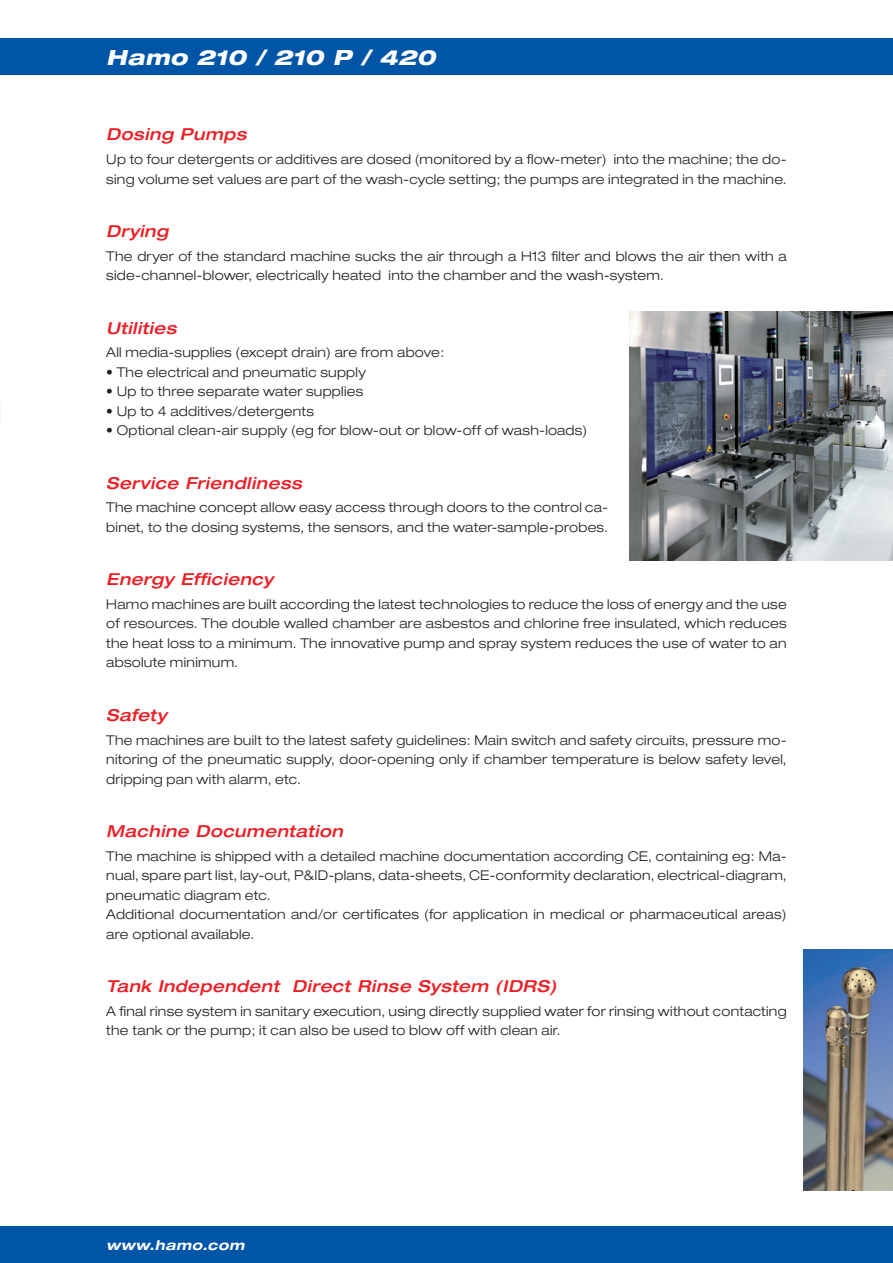
<style>
.page{position:relative;width:893px;height:1263px;background:#fff}
.page>*{position:absolute;margin:0;border:0;box-sizing:border-box;transform-origin:0 0}
.t1{font:italic 800 expanded 21px "Helvetica Neue";letter-spacing:.005em;color:#fff}
.t2{font:italic 500 expanded 16.5px "Helvetica Neue";letter-spacing:.03em;color:#ee1d23}
.t3{font:300 expanded 13.5px/19.5px "Helvetica Neue";letter-spacing:.02em;color:#231f20}
.t4{font:italic 700 expanded 13.5px "Helvetica Neue";letter-spacing:.035em;color:#fff}
</style>
<div class="page">
<img style="left:629px;top:311px;width:264px;height:249px">
<img style="left:804px;top:949px;width:89px;height:242px">
<div style="left:0;top:1227px;width:893px;height:36px;background:#0155a7"></div>
<div style="left:0;top:38px;width:893px;height:36px;background:#0155a7"></div>
<h1 class="t1" style="left:106px;top:44px;width:331px">Hamo 210 / 210 P / 420</h1>
<p class="t2" style="left:106px;top:124px;width:142px">Dosing Pumps</p>
<p class="t3" style="left:106px;top:149px;width:682px">Up to four detergents or additives are dosed (monitored by a flow-meter) into the machine; the do&shy;sing volume set values are part of the wash-cycle setting; the pumps are integrated in the machine.</p>
<p class="t2" style="left:106px;top:221px;width:63px">Drying</p>
<p class="t3" style="left:106px;top:246px;width:682px">The dryer of the standard machine sucks the air through a H13 filter and blows the air then with a side-channel-blower, electrically heated into the chamber and the wash-system.</p>
<p class="t2" style="left:106px;top:317px;width:72px">Utilities</p>
<p class="t3" style="left:106px;top:343px;width:339px">All media-supplies (except drain) are from above:</p>
<p class="t3" style="left:106px;top:362px;width:261px">• The electrical and pneumatic supply</p>
<p class="t3" style="left:106px;top:382px;width:258px">• Up to three separate water supplies</p>
<p class="t3" style="left:106px;top:401px;width:209px">• Up to 4 additives/detergents</p>
<p class="t3" style="left:106px;top:421px;width:483px">• Optional clean-air supply (eg for blow-out or blow-off of wash-loads)</p>
<p class="t2" style="left:106px;top:472px;width:197px">Service Friendliness</p>
<p class="t3" style="left:106px;top:498px;width:503px">The machine concept allow easy access through doors to the control ca&shy;binet, to the dosing systems, the sensors, and the water-sample-probes.</p>
<p class="t2" style="left:106px;top:569px;width:168px">Energy Efficiency</p>
<p class="t3" style="left:106px;top:594px;width:682px;text-align:justify">Hamo machines are built according the latest technologies to reduce the loss of energy and the use of resources. The double walled chamber are asbestos and chlorine free insulated, which reduces the heat loss to a minimum. The innovative pump and spray system reduces the use of water to an absolute minimum.</p>
<p class="t2" style="left:106px;top:705px;width:62px">Safety</p>
<p class="t3" style="left:106px;top:730px;width:682px;text-align:justify">The machines are built to the latest safety guidelines: Main switch and safety circuits, pressure mo&shy;nitoring of the pneumatic supply, door-opening only if chamber temperature is below safety level, dripping pan with alarm, etc.</p>
<p class="t2" style="left:106px;top:821px;width:238px">Machine Documentation</p>
<p class="t3" style="left:106px;top:846px;width:682px">The machine is shipped with a detailed machine documentation according CE, containing eg: Ma&shy;nual, spare part list, lay-out, P&amp;ID-plans, data-sheets, CE-conformity declaration, electrical-diagram, pneumatic diagram etc.<br>Additional documentation and/or certificates (for application in medical or pharmaceutical areas) are optional available.</p>
<p class="t2" style="left:106px;top:976px;width:452px">Tank Independent Direct Rinse System (IDRS)</p>
<p class="t3" style="left:106px;top:1001px;width:682px">A final rinse system in sanitary execution, using directly supplied water for rinsing without contacting the tank or the pump; it can also be used to blow off with clean air.</p>
<p class="t4" style="left:106px;top:1237px;width:140px">www.hamo.com</p>
</div>
